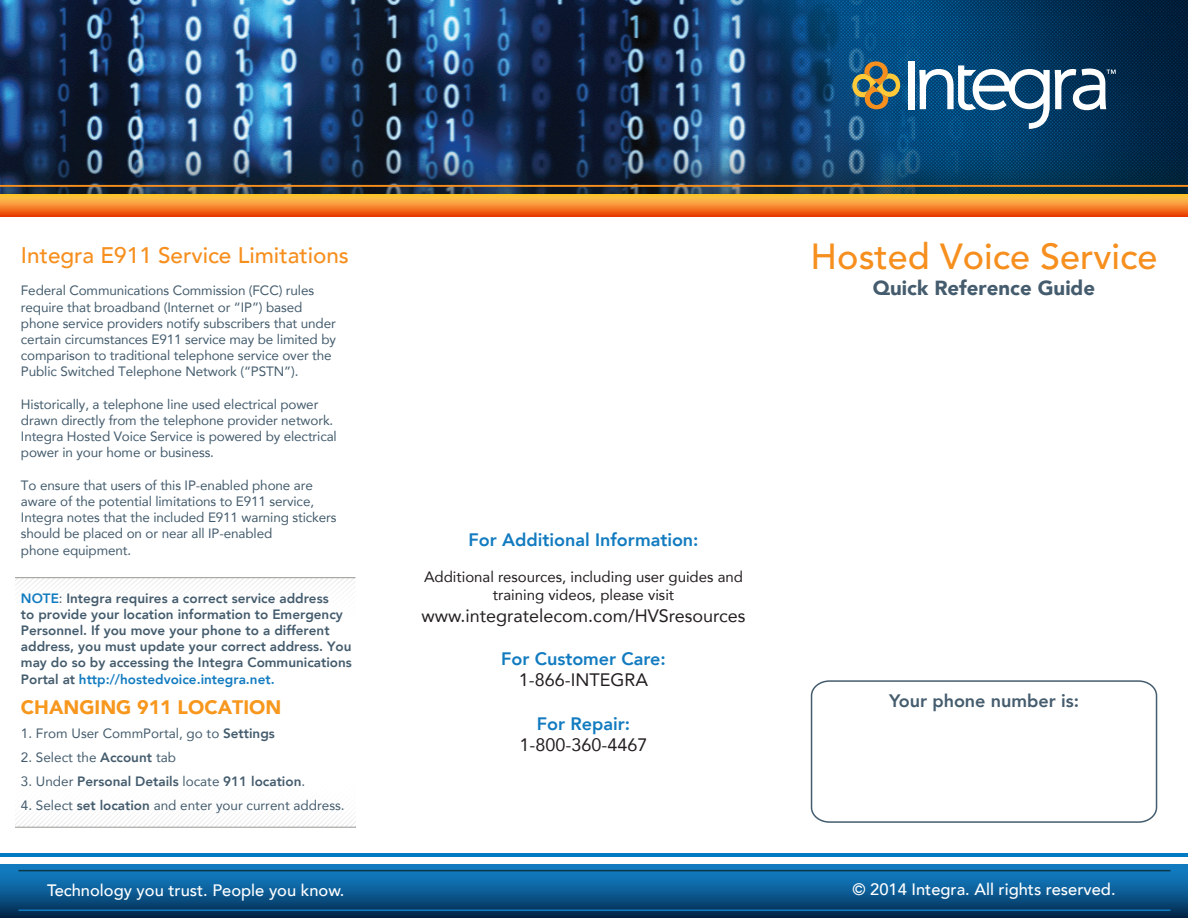
<style>
.page{position:relative;width:1188px;height:918px;background:#fff}
.page>*{position:absolute;margin:0;border:0;box-sizing:border-box;transform-origin:0 0}
.t1{font:500 36px "Avenir LT Std";color:#f68f1e}
.t2{font:500 22.5px "Avenir LT Com";color:#f68f1e}
.t3{font:900 20.4px "Avenir LT Com";color:#445c6d}
.t4{font:900 19.5px "Avenir LT Com";color:#f7971d}
.t5{font:18px "Avenir LT Com";color:#231f20}
.t6{font:800 18px "Avenir LT Com";color:#127bc0}
.t7{font:800 18px "Avenir LT Com";color:#445c6d}
.t8{font:500 16.5px "Avenir LT Com";color:#fff}
.t9{font:15px/18px "Avenir LT Com";color:#231f20;text-align:center}
.t10{font:13.5px/16.2px "Avenir LT Com";letter-spacing:-.01em;color:#445c6d}
.t11{font:800 13.5px/16.2px "Avenir LT Com";color:#445c6d}
.s1{color:#127bc0}
.s2{font-weight:400}
.s3{font-weight:800}
</style>
<div class="page">
<img style="left:0;top:0;width:540px;height:194px">
<img style="left:540px;top:0;width:648px;height:194px">
<img style="left:2px;top:121px;width:1183px;height:73px">
<svg style="left:0;top:865px;width:1188px;height:53px;background:#0b588e"></svg>
<hr style="left:18px;top:910px;width:1153px;height:1px;background:#127bc0">
<hr style="left:18px;top:870px;width:1153px;height:1px;background:#0a3849">
<hr style="left:0;top:853px;width:1188px;height:4px;background:#007bc3">
<svg style="left:852px;top:61px;width:48px;height:48px;background:#697562"></svg>
<div style="left:909px;top:61px;width:6px;height:48px;background:#fff"></div>
<svg style="left:919px;top:65px;width:197px;height:64px"></svg>
<hr style="left:0;top:185px;width:1188px;height:2px;background:#f68f1e">
<svg style="left:0;top:194px;width:1188px;height:23px;background:#f58829"></svg>
<svg style="left:810px;top:680px;width:348px;height:143px"></svg>
<svg style="left:15px;top:577px;width:341px;height:14px"></svg>
<svg style="left:15px;top:813px;width:341px;height:15px"></svg>
<h2 class="t2" style="left:21px;top:242px;width:329px">Integra E911 Service Limitations</h2>
<p class="t10" style="left:21px;top:282px;width:316px">Federal Communications Commission (FCC) rules require that broadband (Internet or “IP”) based phone service providers notify subscribers that under certain circumstances E911 service may be limited by comparison to traditional telephone service over the Public Switched Telephone Network (“PSTN”).</p>
<p class="t10" style="left:21px;top:396px;width:317px">Historically, a telephone line used electrical power drawn directly from the telephone provider network.<br>Integra Hosted Voice Service is powered by electrical power in your home or business.</p>
<p class="t10" style="left:21px;top:477px;width:317px">To ensure that users of this IP-enabled phone are aware of the potential limitations to E911 service, Integra notes that the included E911 warning stickers should be placed on or near all IP-enabled<br>phone equipment.</p>
<p class="t11" style="left:21px;top:590px;width:332px"><span class="s1">NOTE</span><span class="s2">:</span> Integra requires a correct service address<br>to provide your location information to Emergency Personnel. If you move your phone to a different address, you must update your correct address. You may do so by accessing the Integra Communications Portal at <span class="s1">http://hostedvoice.integra.net.</span></p>
<h3 class="t4" style="left:21px;top:695px;width:262px">CHANGING 911 LOCATION</h3>
<p class="t10" style="left:21px;top:725px;width:255px">1. From User CommPortal, go to <span class="s3">Settings</span></p>
<p class="t10" style="left:21px;top:749px;width:157px">2. Select the <span class="s3">Account</span> tab</p>
<p class="t11" style="left:21px;top:773px;width:286px"><span class="s2">3. Under</span> Personal Details <span class="s2">locate</span> 911 location<span class="s2">.</span></p>
<p class="t10" style="left:21px;top:797px;width:325px">4. Select <span class="s3">set location</span> and enter your current address.</p>
<h1 class="t1" style="left:811px;top:235px;width:348px">Hosted Voice Service</h1>
<h3 class="t3" style="left:873px;top:276px;width:224px">Quick Reference Guide</h3>
<h3 class="t6" style="left:468px;top:529px;width:232px">For Additional Information:</h3>
<p class="t9" style="left:424px;top:568px;width:321px">Additional resources, including user guides and training videos, please visit</p>
<h3 class="t5" style="left:422px;top:604px;width:325px">www.integratelecom.com/HVSresources</h3>
<h3 class="t6" style="left:501px;top:648px;width:166px">For Customer Care:</h3>
<h3 class="t5" style="left:519px;top:669px;width:131px">1-866-INTEGRA</h3>
<h3 class="t6" style="left:537px;top:713px;width:95px">For Repair:</h3>
<h3 class="t5" style="left:519px;top:734px;width:130px">1-800-360-4467</h3>
<h3 class="t7" style="left:889px;top:690px;width:192px">Your phone number is:</h3>
<p class="t8" style="left:47px;top:881px;width:299px">Technology you trust. People you know.</p>
<p class="t8" style="left:852px;top:880px;width:265px">© 2014 Integra. All rights reserved.</p>
</div>
